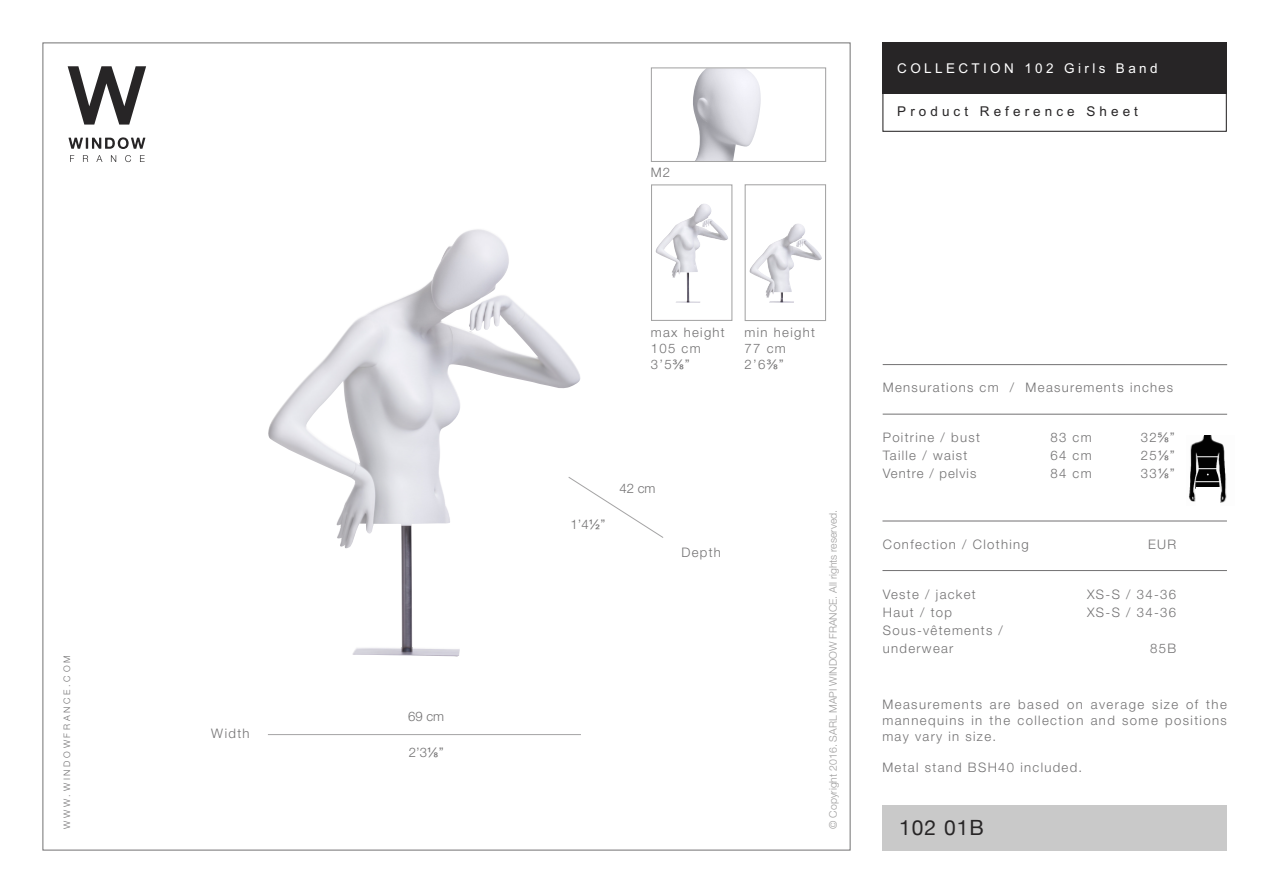
<style>
.page{position:relative;width:1263px;height:893px;background:#fff}
.page>*{position:absolute;margin:0;border:0;box-sizing:border-box;transform-origin:0 0}
.t1{font:21px "Helvetica Neue";letter-spacing:.05em;color:#272526}
.t2{font:13.5px "Arial";letter-spacing:.25em;color:#fff}
.t3{font:13.5px "Arial";letter-spacing:.3em;color:#272526}
.t4{font:300 13.2px/15.9px "Helvetica Neue LT Pro";letter-spacing:.1em;color:#727172}
.t5{font:300 13.2px "Helvetica Neue LT Pro";letter-spacing:.08em;color:#727172}
.t6{font:300 10.5px "Helvetica Neue LT Pro";color:#9e9d9d}
.t7{font:300 9px "Helvetica Neue LT Std";letter-spacing:.3em;color:#727172}
.s1{font-family:"Arial";font-weight:400}
</style>
<div class="page">
<div style="left:745px;top:184px;width:81px;height:137px;border:1px solid #727172"></div>
<div style="left:651px;top:184px;width:81px;height:137px;border:1px solid #727172"></div>
<img style="left:268px;top:229px;width:313px;height:428px">
<img style="left:656px;top:204px;width:72px;height:99px">
<img style="left:769px;top:298px;width:25px;height:5px">
<img style="left:749px;top:224px;width:73px;height:74px">
<div style="left:882px;top:805px;width:345px;height:45px;background:#c9c9c9"></div>
<hr style="left:882px;top:570px;width:345px;height:1px;background:#727172">
<hr style="left:882px;top:521px;width:345px;height:1px;background:#727172">
<div style="left:882px;top:43px;width:345px;height:51px;background:#272526"></div>
<div style="left:882px;top:43px;width:345px;height:89px;border:1px solid #272526"></div>
<img style="left:693px;top:69px;width:68px;height:91px">
<div style="left:651px;top:67px;width:175px;height:95px;border:1px solid #727172"></div>
<hr style="left:268px;top:734px;width:313px;height:1px;background:#acabac">
<svg style="left:568px;top:476px;width:96px;height:63px"></svg>
<hr style="left:883px;top:364px;width:344px;height:1px;background:#727172">
<hr style="left:883px;top:414px;width:344px;height:1px;background:#727172">
<img style="left:1188px;top:438px;width:39px;height:65px">
<svg style="left:1197px;top:456px;width:21px;height:1px"></svg>
<div style="left:1196px;top:488px;width:24px;height:21px;background:#fff"></div>
<svg style="left:1203px;top:435px;width:9px;height:3px"></svg>
<svg style="left:1195px;top:481px;width:25px;height:1px"></svg>
<svg style="left:1198px;top:468px;width:20px;height:7px"></svg>
<svg style="left:68px;top:66px;width:78px;height:59px"></svg>
<svg style="left:70px;top:155px;width:4px;height:7px"></svg>
<svg style="left:83px;top:155px;width:5px;height:7px"></svg>
<svg style="left:96px;top:155px;width:6px;height:7px"></svg>
<svg style="left:111px;top:155px;width:5px;height:7px"></svg>
<svg style="left:125px;top:155px;width:6px;height:7px"></svg>
<svg style="left:140px;top:155px;width:5px;height:7px"></svg>
<svg style="left:68px;top:137px;width:77px;height:12px"></svg>
<p class="t7" style="left:64px;top:828px;width:174px;rotate:-90deg">WWW.WINDOWFRANCE.COM</p>
<p class="t4" style="left:211px;top:727px;width:40px">Width</p>
<p class="t4" style="left:408px;top:710px;width:38px">69 cm</p>
<p class="t4" style="left:409px;top:746px;width:36px">2’3<span class="s1">⅛”</span></p>
<p class="t4" style="left:651px;top:166px;width:21px">M2</p>
<p class="t2" style="left:897px;top:61px;width:262px">COLLECTION 102 Girls Band</p>
<p class="t3" style="left:897px;top:104px;width:242px">Product Reference Sheet</p>
<p class="t4" style="left:651px;top:325px;width:76px">max height<br>105 cm<br>3’5<span class="s1">⅜”</span></p>
<p class="t4" style="left:745px;top:326px;width:72px">min height<br>77 cm<br>2’6<span class="s1">⅜”</span></p>
<p class="t4" style="left:570px;top:518px;width:36px">1’4<span class="s1">½”</span></p>
<p class="t4" style="left:619px;top:482px;width:38px">42 cm</p>
<p class="t4" style="left:681px;top:545px;width:41px">Depth</p>
<p class="t6" style="left:829px;top:829px;width:321px;rotate:-90deg">© Copyright 2016. SARL MAPI WINDOW FRANCE. All rights reserved.</p>
<p class="t4" style="left:883px;top:381px;width:292px">Mensurations cm / Measurements inches</p>
<p class="t4" style="left:883px;top:430px;width:99px">Poitrine / bust</p>
<p class="t4" style="left:1050px;top:430px;width:43px">83 cm</p>
<p class="t4" style="left:1141px;top:430px;width:35px">32<span class="s1">⅝”</span></p>
<p class="t4" style="left:883px;top:448px;width:86px">Taille / waist</p>
<p class="t4" style="left:1050px;top:448px;width:43px">64 cm</p>
<p class="t4" style="left:1141px;top:448px;width:35px">25<span class="s1">⅛”</span></p>
<p class="t5" style="left:883px;top:468px;width:95px">Ventre / pelvis</p>
<p class="t4" style="left:1050px;top:466px;width:43px">84 cm</p>
<p class="t4" style="left:1141px;top:466px;width:35px">33<span class="s1">⅛”</span></p>
<p class="t4" style="left:883px;top:538px;width:147px">Confection / Clothing</p>
<p class="t4" style="left:1148px;top:538px;width:30px">EUR</p>
<p class="t4" style="left:883px;top:587px;width:95px">Veste / jacket</p>
<p class="t4" style="left:1087px;top:587px;width:91px">XS-S / 34-36</p>
<p class="t4" style="left:883px;top:605px;width:71px">Haut / top</p>
<p class="t4" style="left:1087px;top:605px;width:91px">XS-S / 34-36</p>
<p class="t4" style="left:883px;top:622px;width:122px;line-height:18px">Sous-vêtements / underwear</p>
<p class="t4" style="left:1150px;top:641px;width:27px">85B</p>
<p class="t4" style="left:882px;top:698px;width:346px;text-align:justify">Measurements are based on average size of the mannequins in the collection and some positions may vary in size.</p>
<p class="t4" style="left:882px;top:761px;width:201px">Metal stand BSH40 included.</p>
<h1 class="t1" style="left:899px;top:815px;width:86px">102 01B</h1>
</div>
